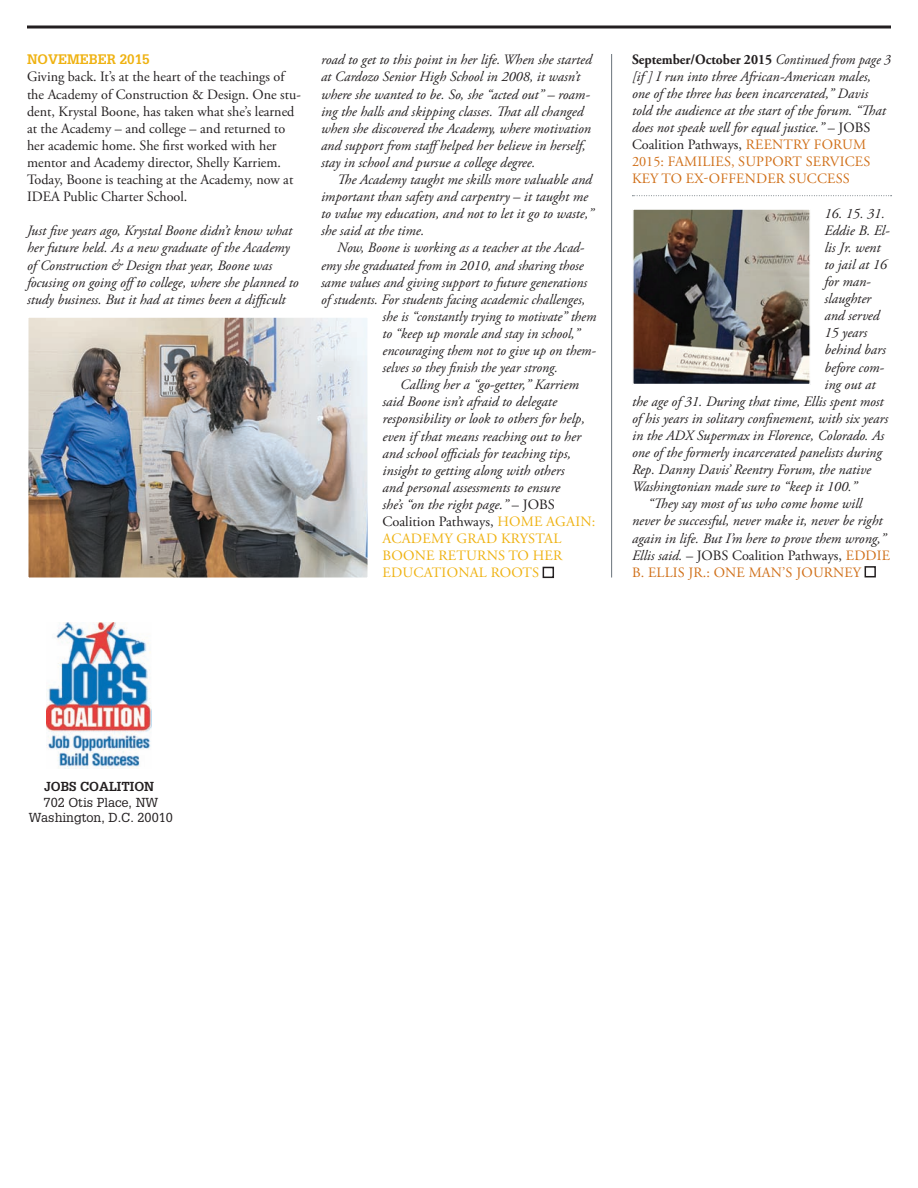
<style>
.page{position:relative;width:918px;height:1188px;background:#fff}
.page>*{position:absolute;margin:0;border:0;box-sizing:border-box;transform-origin:0 0}
.t1{font:italic 14.25px/17.1px "Adobe Garamond Pro";color:#231f20}
.t2{font:14.25px/17.1px "Adobe Garamond Pro";color:#231f20}
.t3{font:14.25px "Adobe Garamond Pro";letter-spacing:.015em;color:#efb211}
.t4{font:700 14.25px "Adobe Garamond Pro";color:#231f20;scale:.95 1}
.t5{font:14.25px "Adobe Garamond Pro";letter-spacing:.015em;color:#d06f18}
.t6{font:700 13.5px "Glypha LT Std";color:#efb211}
.t7{font:12.75px/15.3px "Glypha LT Std";color:#231f20;text-align:center}
.t8{font:700 12.75px "Glypha LT Std";color:#231f20}
.s1{font-style:normal}
.s2{color:#efb211}
.s3{font-weight:400;font-style:italic}
.s4{font-style:normal;color:#d06f18}
.s5{font-style:italic}
.s6{color:#d06f18}
</style>
<div class="page">
<div style="left:543px;top:567px;width:11px;height:11px;border:2px solid #231f20"></div>
<hr style="left:27px;top:26px;width:864px;height:3px;background:#231f20">
<hr style="left:611px;top:54px;width:1px;height:524px;background:#6a747b">
<img style="left:47px;top:622px;width:105px;height:146px">
<div style="left:865px;top:566px;width:11px;height:11px;border:2px solid #231f20"></div>
<img style="left:30px;top:319px;width:336px;height:257px">
<div style="left:27px;top:316px;width:342px;height:263px;border:2px solid #fff"></div>
<img style="left:635px;top:211px;width:173px;height:171px">
<div style="left:632px;top:208px;width:179px;height:177px;border:2px solid #fff"></div>
<svg style="left:632px;top:195px;width:260px;height:1px"></svg>
<p class="t6" style="left:27px;top:51px;width:124px">NOVEMEBER 2015</p>
<p class="t2" style="left:27px;top:69px;width:275px">Giving back. It’s at the heart of the teachings of the Academy of Construction &amp; Design. One stu&shy;dent, Krystal Boone, has taken what she’s learned at the Academy – and college – and returned to her academic home. She first worked with her mentor and Academy director, Shelly Karriem.<br>Today, Boone is teaching at the Academy, now at IDEA Public Charter School.</p>
<p class="t1" style="left:27px;top:223px;width:273px">Just five years ago, Krystal Boone didn’t know what her future held. As a new graduate of the Academy of Construction &amp; Design that year, Boone was focusing on going offto college, where she planned to study business. But it had at times been a difficult</p>
<p class="t1" style="left:321px;top:52px;width:272px">road to get to this point in her life. When she started at Cardozo Senior High School in 2008, it wasn’t where she wanted to be. So, she “acted out” – roam&shy;ing the halls and skipping classes. That all changed when she discovered the Academy, where motivation and support from staffhelped her believe in herself, stay in school and pursue a college degree.</p>
<p class="t1" style="left:321px;top:171px;width:274px;text-indent:16px">The Academy taught me skills more valuable and important than safety and carpentry – it taught me to value my education, and not to let it go to waste,” she said at the time.</p>
<p class="t1" style="left:337px;top:240px;width:249px">Now, Boone is working as a teacher at the Acad-</p>
<p class="t1" style="left:321px;top:257px;width:264px">emy she graduated from in 2010, and sharing those</p>
<p class="t1" style="left:321px;top:274px;width:268px">same values and giving support to future generations</p>
<p class="t1" style="left:321px;top:291px;width:266px">of students. For students facing academic challenges,</p>
<p class="t1" style="left:383px;top:308px;width:215px">she is “constantly trying to motivate” them</p>
<p class="t1" style="left:383px;top:325px;width:199px">to “keep up morale and stay in school,”</p>
<p class="t1" style="left:383px;top:342px;width:215px">encouraging them not to give up on them-</p>
<p class="t1" style="left:383px;top:359px;width:177px">selves so they finish the year strong.</p>
<p class="t1" style="left:400px;top:377px;width:180px">Calling her a “go-getter,” Karriem</p>
<p class="t1" style="left:382px;top:394px;width:176px">said Boone isn’t afraid to delegate</p>
<p class="t1" style="left:382px;top:411px;width:204px">responsibility or look to others for help,</p>
<p class="t1" style="left:382px;top:428px;width:200px">even if that means reaching out to her</p>
<p class="t1" style="left:382px;top:445px;width:190px">and school officials for teaching tips,</p>
<p class="t1" style="left:382px;top:462px;width:183px">insight to getting along with others</p>
<p class="t1" style="left:382px;top:479px;width:179px">and personal assessments to ensure</p>
<p class="t1" style="left:382px;top:496px;width:174px">she’s “on the right page.” <span class="s1">– JOBS</span></p>
<p class="t2" style="left:382px;top:513px;width:214px">Coalition Pathways, <span class="s2">HOME AGAIN:</span></p>
<p class="t3" style="left:383px;top:530px;width:180px">ACADEMY GRAD KRYSTAL</p>
<p class="t3" style="left:383px;top:547px;width:181px">BOONE RETURNS TO HER</p>
<p class="t3" style="left:383px;top:564px;width:158px">EDUCATIONAL ROOTS</p>
<p class="t4" style="left:632px;top:52px;width:274px">September/October 2015 <span class="s3">Continued from page 3</span></p>
<p class="t1" style="left:632px;top:68px;width:255px">[if ] I run into three African-American males, one of the three has been incarcerated,” Davis told the audience at the start of the forum. “That does not speak well for equal justice.” <span class="s1">– JOBS Coalition Pathways,</span> <span class="s4">REENTRY FORUM 2015: FAMILIES, SUPPORT SERVICES KEY TO EX-OFFENDER SUCCESS</span></p>
<p class="t1" style="left:824px;top:205px;width:62px">16. 15. 31.</p>
<p class="t1" style="left:824px;top:222px;width:67px">Eddie B. El-</p>
<p class="t1" style="left:824px;top:239px;width:58px">lis Jr. went</p>
<p class="t1" style="left:824px;top:256px;width:64px">to jail at 16</p>
<p class="t1" style="left:824px;top:273px;width:48px">for man-</p>
<p class="t1" style="left:824px;top:290px;width:48px">slaughter</p>
<p class="t1" style="left:824px;top:308px;width:57px">and served</p>
<p class="t1" style="left:824px;top:325px;width:44px">15 years</p>
<p class="t1" style="left:824px;top:342px;width:63px">behind bars</p>
<p class="t1" style="left:824px;top:359px;width:61px">before com-</p>
<p class="t1" style="left:824px;top:376px;width:52px">ing out at</p>
<p class="t1" style="left:632px;top:393px;width:253px">the age of 31. During that time, Ellis spent most</p>
<p class="t1" style="left:632px;top:410px;width:258px">of his years in solitary confinement, with six years</p>
<p class="t1" style="left:632px;top:427px;width:254px">in the ADX Supermax in Florence, Colorado. As</p>
<p class="t1" style="left:632px;top:444px;width:251px">one of the formerly incarcerated panelists during</p>
<p class="t1" style="left:632px;top:461px;width:240px">Rep. Danny Davis’ Reentry Forum, the native</p>
<p class="t1" style="left:632px;top:479px;width:226px">Washingtonian made sure to “keep it 100.”</p>
<p class="t1" style="left:648px;top:496px;width:215px">“They say most of us who come home will</p>
<p class="t1" style="left:632px;top:513px;width:252px">never be successful, never make it, never be right</p>
<p class="t1" style="left:632px;top:530px;width:255px">again in life. But I’m here to prove them wrong,”</p>
<p class="t2" style="left:632px;top:547px;width:260px"><span class="s5">Ellis said.</span> – JOBS Coalition Pathways, <span class="s6">EDDIE</span></p>
<p class="t5" style="left:632px;top:564px;width:230px">B. ELLIS JR.: ONE MAN’S JOURNEY</p>
<p class="t8" style="left:44px;top:779px;width:112px">JOBS COALITION</p>
<p class="t7" style="left:29px;top:794px;width:146px">702 Otis Place, NW<br>Washington, D.C. 20010</p>
</div>
